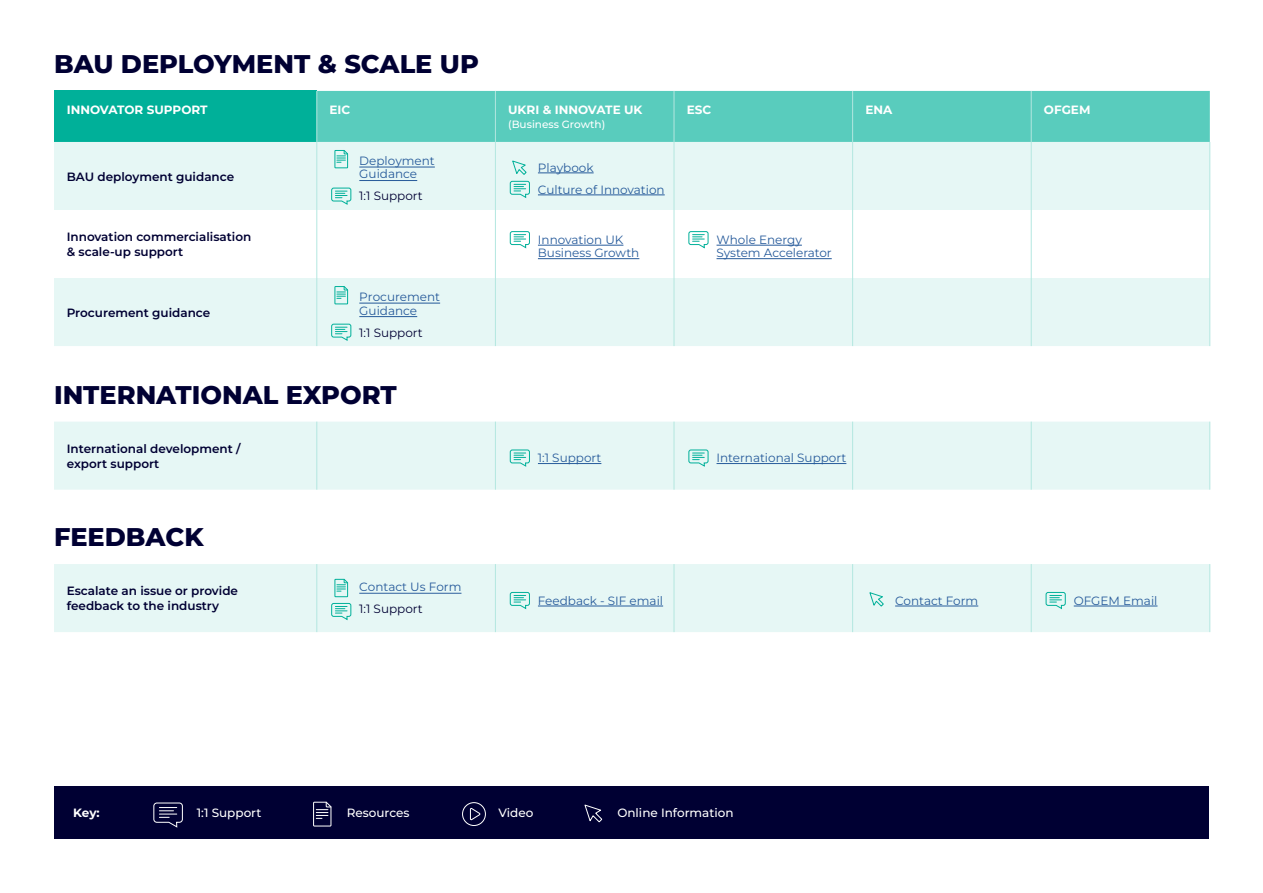
<style>
.page{position:relative;width:1263px;height:893px;background:#fff}
.page>*{position:absolute;margin:0;border:0;box-sizing:border-box;transform-origin:0 0}
.t1{font:800 25.65px "Montserrat";color:#003}
.t2{font:600 12px/15px "Montserrat";color:#003}
.t3{font:12px/13.5px "Montserrat";color:#275b9b}
.t4{font:700 12px "Montserrat";color:#fff}
.t5{font:500 12px "Montserrat";color:#fff}
.t6{font:12px/13.5px "Montserrat";color:#265a9a}
.t7{font:12px "Montserrat";color:#003}
.t8{font:12px "Montserrat";color:#25599a}
.t9{font:500 10.5px "Montserrat";color:#fff}
</style>
<div class="page">
<div style="left:54px;top:91px;width:263px;height:51px;background:#00b099"></div>
<div style="left:317px;top:91px;width:893px;height:51px;background:#59ccbd"></div>
<svg style="left:54px;top:142px;width:1155px;height:204px;fill:#e6f7f5"></svg>
<svg style="left:496px;top:210px;width:713px;height:68px"></svg>
<hr style="left:316px;top:91px;width:1px;height:51px;background:#b3e7e0">
<hr style="left:495px;top:91px;width:1px;height:51px;background:#b3e7e0">
<hr style="left:674px;top:91px;width:1px;height:51px;background:#b3e7e0">
<hr style="left:852px;top:91px;width:1px;height:51px;background:#b3e7e0">
<hr style="left:1031px;top:91px;width:1px;height:51px;background:#b3e7e0">
<hr style="left:316px;top:142px;width:1px;height:68px;background:#b3e7e0">
<hr style="left:495px;top:142px;width:1px;height:68px;background:#b3e7e0">
<hr style="left:674px;top:142px;width:1px;height:68px;background:#b3e7e0">
<hr style="left:852px;top:142px;width:1px;height:68px;background:#b3e7e0">
<hr style="left:1031px;top:142px;width:1px;height:68px;background:#b3e7e0">
<hr style="left:1209px;top:142px;width:1px;height:68px;background:#b3e7e0">
<hr style="left:316px;top:210px;width:1px;height:68px;background:#b3e7e0">
<hr style="left:495px;top:210px;width:1px;height:68px;background:#b3e7e0">
<hr style="left:674px;top:210px;width:1px;height:68px;background:#b3e7e0">
<hr style="left:852px;top:210px;width:1px;height:68px;background:#b3e7e0">
<hr style="left:1031px;top:210px;width:1px;height:68px;background:#b3e7e0">
<hr style="left:1209px;top:210px;width:1px;height:68px;background:#b3e7e0">
<hr style="left:316px;top:278px;width:1px;height:68px;background:#b3e7e0">
<hr style="left:495px;top:278px;width:1px;height:68px;background:#b3e7e0">
<hr style="left:674px;top:278px;width:1px;height:68px;background:#b3e7e0">
<hr style="left:852px;top:278px;width:1px;height:68px;background:#b3e7e0">
<hr style="left:1031px;top:278px;width:1px;height:68px;background:#b3e7e0">
<hr style="left:1209px;top:278px;width:1px;height:68px;background:#b3e7e0">
<svg style="left:334px;top:150px;width:14px;height:18px"></svg>
<hr style="left:359px;top:167px;width:76px;height:1px;background:#265a9a">
<hr style="left:359px;top:180px;width:58px;height:1px;background:#265a9a">
<svg style="left:331px;top:188px;width:20px;height:17px"></svg>
<hr style="left:538px;top:173px;width:56px;height:1px;background:#275b9b">
<hr style="left:538px;top:195px;width:127px;height:1px;background:#275b9b">
<svg style="left:512px;top:160px;width:15px;height:15px"></svg>
<svg style="left:510px;top:181px;width:20px;height:17px"></svg>
<hr style="left:538px;top:245px;width:85px;height:1px;background:#275b9b">
<hr style="left:538px;top:258px;width:101px;height:1px;background:#275b9b">
<svg style="left:510px;top:231px;width:20px;height:17px"></svg>
<hr style="left:716px;top:245px;width:86px;height:1px;background:#275b9b">
<hr style="left:716px;top:258px;width:116px;height:1px;background:#275b9b">
<svg style="left:688px;top:231px;width:20px;height:17px"></svg>
<svg style="left:334px;top:286px;width:14px;height:18px"></svg>
<hr style="left:359px;top:303px;width:81px;height:1px;background:#265a9a">
<hr style="left:359px;top:316px;width:58px;height:1px;background:#265a9a">
<svg style="left:331px;top:324px;width:20px;height:17px"></svg>
<div style="left:54px;top:422px;width:1155px;height:68px;background:#e6f7f5"></div>
<hr style="left:316px;top:422px;width:1px;height:68px;background:#b3e7e0">
<hr style="left:495px;top:422px;width:1px;height:68px;background:#b3e7e0">
<hr style="left:674px;top:422px;width:1px;height:68px;background:#b3e7e0">
<hr style="left:852px;top:422px;width:1px;height:68px;background:#b3e7e0">
<hr style="left:1031px;top:422px;width:1px;height:68px;background:#b3e7e0">
<hr style="left:1209px;top:422px;width:1px;height:68px;background:#b3e7e0">
<hr style="left:538px;top:463px;width:63px;height:1px;background:#275b9b">
<svg style="left:510px;top:449px;width:20px;height:18px"></svg>
<hr style="left:716px;top:463px;width:130px;height:1px;background:#275b9b">
<svg style="left:688px;top:449px;width:20px;height:18px"></svg>
<div style="left:54px;top:564px;width:1155px;height:68px;background:#e6f7f5"></div>
<hr style="left:316px;top:564px;width:1px;height:68px;background:#b3e7e0">
<hr style="left:495px;top:564px;width:1px;height:68px;background:#b3e7e0">
<hr style="left:674px;top:564px;width:1px;height:68px;background:#b3e7e0">
<hr style="left:852px;top:564px;width:1px;height:68px;background:#b3e7e0">
<hr style="left:1031px;top:564px;width:1px;height:68px;background:#b3e7e0">
<hr style="left:1209px;top:564px;width:1px;height:68px;background:#b3e7e0">
<svg style="left:334px;top:579px;width:14px;height:18px"></svg>
<svg style="left:331px;top:603px;width:20px;height:17px"></svg>
<hr style="left:359px;top:593px;width:102px;height:1px;background:#25599a">
<hr style="left:538px;top:606px;width:125px;height:1px;background:#275b9b">
<svg style="left:510px;top:592px;width:20px;height:17px"></svg>
<hr style="left:895px;top:606px;width:83px;height:1px;background:#275b9b">
<svg style="left:869px;top:592px;width:15px;height:15px"></svg>
<hr style="left:1074px;top:606px;width:83px;height:1px;background:#275b9b">
<svg style="left:1045px;top:592px;width:21px;height:17px"></svg>
<div style="left:54px;top:787px;width:1155px;height:52px;background:#003"></div>
<svg style="left:153px;top:802px;width:30px;height:26px"></svg>
<div style="left:462px;top:802px;width:24px;height:24px;border:1px solid #fff;border-radius:50%"></div>
<svg style="left:470px;top:808px;width:11px;height:13px"></svg>
<svg style="left:584px;top:804px;width:19px;height:19px"></svg>
<svg style="left:313px;top:801px;width:19px;height:26px"></svg>
<h1 class="t1" style="left:54px;top:45px;width:426px">BAU DEPLOYMENT &amp; SCALE UP</h1>
<p class="t4" style="left:67px;top:101px;width:142px">INNOVATOR SUPPORT</p>
<p class="t4" style="left:330px;top:101px;width:22px">EIC</p>
<p class="t4" style="left:508px;top:101px;width:136px">UKRI &amp; INNOVATE UK</p>
<p class="t9" style="left:508px;top:117px;width:99px">(Business Growth)</p>
<p class="t2" style="left:67px;top:168px;width:169px">BAU deployment guidance</p>
<p class="t6" style="left:359px;top:153px;width:77px">Deployment<br>Guidance</p>
<p class="t7" style="left:359px;top:188px;width:65px">1:1 Support</p>
<p class="t3" style="left:538px;top:156px;width:128px;line-height:22px">Playbook<br>Culture of Innovation</p>
<p class="t4" style="left:687px;top:101px;width:26px">ESC</p>
<p class="t4" style="left:865px;top:101px;width:28px">ENA</p>
<p class="t4" style="left:1044px;top:101px;width:48px">OFGEM</p>
<p class="t2" style="left:67px;top:229px;width:186px">Innovation commercialisation &amp; scale-up support</p>
<p class="t3" style="left:538px;top:233px;width:103px">Innovation UK<br>Business Growth</p>
<p class="t3" style="left:716px;top:233px;width:117px">Whole Energy<br>System Accelerator</p>
<p class="t2" style="left:67px;top:304px;width:145px">Procurement guidance</p>
<p class="t6" style="left:359px;top:290px;width:82px">Procurement<br>Guidance</p>
<p class="t7" style="left:359px;top:324px;width:65px">1:1 Support</p>
<h1 class="t1" style="left:54px;top:376px;width:344px">INTERNATIONAL EXPORT</h1>
<p class="t2" style="left:67px;top:441px;width:175px">International development / export support</p>
<p class="t3" style="left:538px;top:451px;width:65px">1:1 Support</p>
<p class="t3" style="left:716px;top:451px;width:131px">International Support</p>
<h1 class="t1" style="left:54px;top:518px;width:151px">FEEDBACK</h1>
<p class="t2" style="left:67px;top:583px;width:173px">Escalate an issue or provide feedback to the industry</p>
<p class="t8" style="left:359px;top:579px;width:104px">Contact Us Form</p>
<p class="t7" style="left:359px;top:601px;width:65px">1:1 Support</p>
<p class="t3" style="left:538px;top:593px;width:127px">Feedback - SIF email</p>
<p class="t3" style="left:895px;top:593px;width:85px">Contact Form</p>
<p class="t3" style="left:1074px;top:593px;width:85px">OFGEM Email</p>
<p class="t4" style="left:73px;top:804px;width:28px">Key:</p>
<p class="t5" style="left:197px;top:805px;width:66px">1:1 Support</p>
<p class="t5" style="left:347px;top:805px;width:64px">Resources</p>
<p class="t5" style="left:498px;top:805px;width:36px">Video</p>
<p class="t5" style="left:617px;top:805px;width:118px">Online Information</p>
</div>
